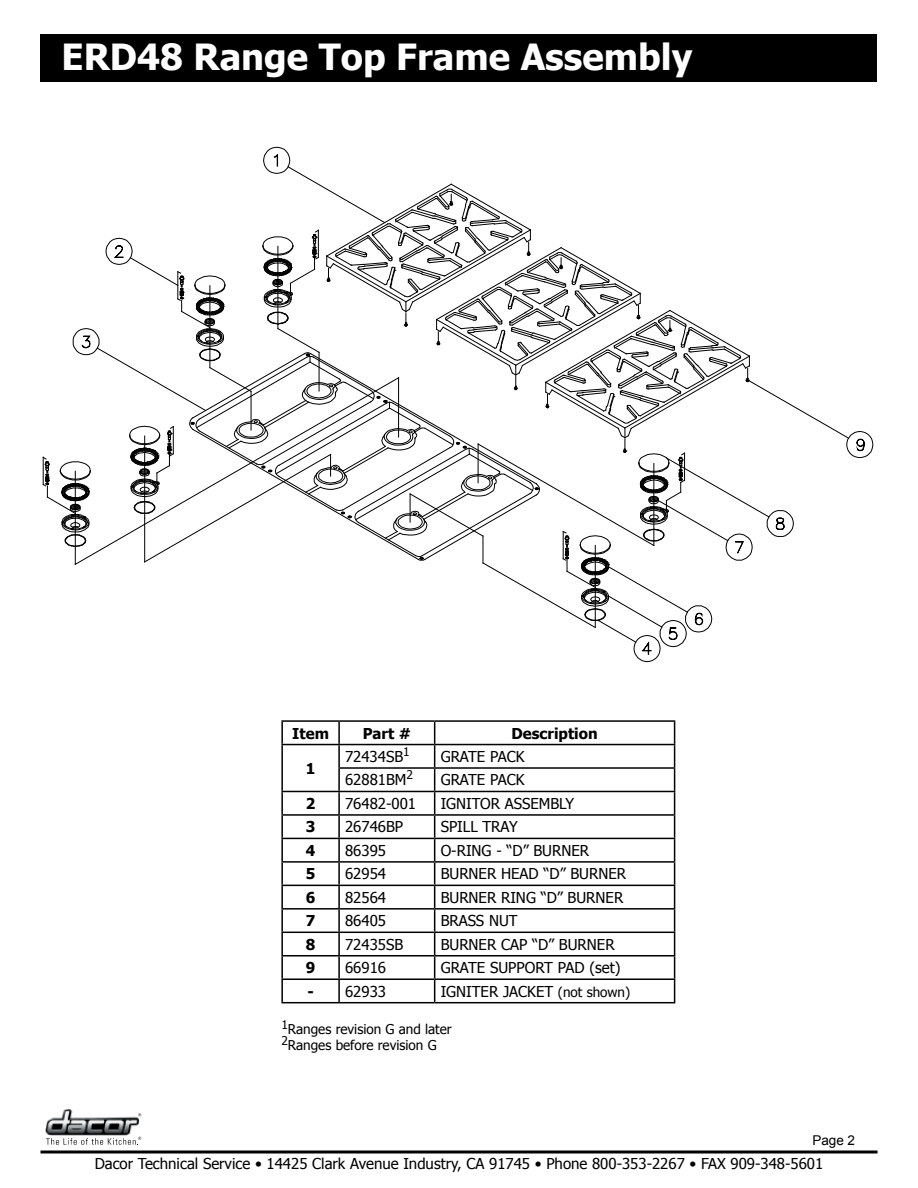
<style>
.page{position:relative;width:918px;height:1188px;background:#fff}
.page>*{position:absolute;margin:0;border:0;box-sizing:border-box;transform-origin:0 0}
.t1{font:700 36px "Tahoma";color:#fff}
.t2{font:15px "Tahoma";color:#000}
.t3{font:700 15px "Tahoma";color:#000}
.t4{font:13.5px/16.2px "Tahoma";color:#000}
.t5{font:13.5px "Arial";color:#000}
.s1{font-weight:700}
.s2{font-size:13.5px}
</style>
<div class="page">
<svg style="left:40px;top:1150px;width:838px;height:4px;background:#3f3f3f"></svg>
<img style="left:45px;top:1109px;width:94px;height:26px">
<svg style="left:46px;top:1137px;width:95px;height:8px"></svg>
<svg style="left:138px;top:1113px;width:3px;height:4px"></svg>
<div style="left:40px;top:34px;width:838px;height:48px;background:#000"></div>
<hr style="left:281px;top:720px;width:58px;height:2px;background:#000">
<hr style="left:281px;top:722px;width:2px;height:22px;background:#000">
<hr style="left:339px;top:720px;width:96px;height:2px;background:#000">
<hr style="left:338px;top:722px;width:2px;height:22px;background:#000">
<hr style="left:435px;top:720px;width:240px;height:2px;background:#000">
<hr style="left:281px;top:744px;width:58px;height:1px;background:#000">
<hr style="left:281px;top:745px;width:2px;height:23px;background:#000">
<hr style="left:339px;top:744px;width:96px;height:1px;background:#000">
<hr style="left:338px;top:745px;width:2px;height:22px;background:#000">
<hr style="left:435px;top:744px;width:240px;height:1px;background:#000">
<hr style="left:281px;top:768px;width:2px;height:23px;background:#000">
<hr style="left:338px;top:767px;width:97px;height:2px;background:#000">
<hr style="left:338px;top:769px;width:2px;height:22px;background:#000">
<hr style="left:435px;top:767px;width:240px;height:2px;background:#000">
<hr style="left:281px;top:791px;width:58px;height:1px;background:#000">
<hr style="left:281px;top:792px;width:2px;height:22px;background:#000">
<hr style="left:339px;top:791px;width:96px;height:1px;background:#000">
<hr style="left:338px;top:792px;width:2px;height:22px;background:#000">
<hr style="left:435px;top:791px;width:240px;height:1px;background:#000">
<hr style="left:281px;top:814px;width:58px;height:2px;background:#000">
<hr style="left:281px;top:816px;width:2px;height:22px;background:#000">
<hr style="left:339px;top:814px;width:96px;height:2px;background:#000">
<hr style="left:338px;top:816px;width:2px;height:22px;background:#000">
<hr style="left:435px;top:814px;width:240px;height:2px;background:#000">
<hr style="left:281px;top:838px;width:58px;height:1px;background:#000">
<hr style="left:281px;top:839px;width:2px;height:22px;background:#000">
<hr style="left:339px;top:838px;width:96px;height:1px;background:#000">
<hr style="left:338px;top:839px;width:2px;height:22px;background:#000">
<hr style="left:435px;top:838px;width:240px;height:1px;background:#000">
<hr style="left:281px;top:861px;width:58px;height:2px;background:#000">
<hr style="left:281px;top:863px;width:2px;height:22px;background:#000">
<hr style="left:339px;top:861px;width:96px;height:2px;background:#000">
<hr style="left:338px;top:863px;width:2px;height:22px;background:#000">
<hr style="left:435px;top:861px;width:240px;height:2px;background:#000">
<hr style="left:281px;top:885px;width:58px;height:1px;background:#000">
<hr style="left:281px;top:886px;width:2px;height:22px;background:#000">
<hr style="left:339px;top:885px;width:96px;height:1px;background:#000">
<hr style="left:338px;top:886px;width:2px;height:22px;background:#000">
<hr style="left:435px;top:885px;width:240px;height:1px;background:#000">
<hr style="left:281px;top:908px;width:58px;height:2px;background:#000">
<hr style="left:281px;top:910px;width:2px;height:22px;background:#000">
<hr style="left:339px;top:908px;width:96px;height:2px;background:#000">
<hr style="left:338px;top:910px;width:2px;height:22px;background:#000">
<hr style="left:435px;top:908px;width:240px;height:2px;background:#000">
<hr style="left:281px;top:932px;width:58px;height:1px;background:#000">
<hr style="left:281px;top:933px;width:2px;height:22px;background:#000">
<hr style="left:339px;top:932px;width:96px;height:1px;background:#000">
<hr style="left:338px;top:933px;width:2px;height:22px;background:#000">
<hr style="left:435px;top:932px;width:240px;height:1px;background:#000">
<hr style="left:281px;top:955px;width:58px;height:2px;background:#000">
<hr style="left:281px;top:957px;width:2px;height:21px;background:#000">
<hr style="left:339px;top:955px;width:96px;height:2px;background:#000">
<hr style="left:338px;top:957px;width:2px;height:21px;background:#000">
<hr style="left:435px;top:955px;width:240px;height:2px;background:#000">
<hr style="left:281px;top:978px;width:58px;height:2px;background:#000">
<hr style="left:281px;top:980px;width:2px;height:22px;background:#000">
<hr style="left:339px;top:978px;width:96px;height:2px;background:#000">
<hr style="left:338px;top:980px;width:2px;height:22px;background:#000">
<hr style="left:435px;top:978px;width:240px;height:2px;background:#000">
<svg style="left:434px;top:722px;width:1px;height:280px"></svg>
<svg style="left:674px;top:722px;width:1px;height:280px"></svg>
<hr style="left:281px;top:1002px;width:58px;height:1px;background:#000">
<hr style="left:339px;top:1002px;width:96px;height:1px;background:#000">
<hr style="left:435px;top:1002px;width:240px;height:1px;background:#000">
<svg style="left:42px;top:147px;width:832px;height:515px"></svg>
<h1 class="t1" style="left:62px;top:32px;width:632px">ERD48 Range Top Frame Assembly</h1>
<p class="t3" style="left:292px;top:723px;width:38px">Item</p>
<p class="t3" style="left:363px;top:723px;width:50px">Part #</p>
<p class="t3" style="left:512px;top:723px;width:87px">Description</p>
<p class="t3" style="left:306px;top:758px;width:11px">1</p>
<p class="t2" style="left:345px;top:747px;width:66px">72434SB<sup>1</sup></p>
<p class="t2" style="left:441px;top:747px;width:86px">GRATE PACK</p>
<p class="t2" style="left:345px;top:770px;width:69px">62881BM<sup>2</sup></p>
<p class="t2" style="left:441px;top:770px;width:86px">GRATE PACK</p>
<p class="t3" style="left:306px;top:793px;width:11px">2</p>
<p class="t2" style="left:345px;top:793px;width:72px">76482-001</p>
<p class="t2" style="left:441px;top:793px;width:135px">IGNITOR ASSEMBLY</p>
<p class="t3" style="left:306px;top:816px;width:11px">3</p>
<p class="t2" style="left:345px;top:817px;width:60px">26746BP</p>
<p class="t2" style="left:441px;top:817px;width:78px">SPILL TRAY</p>
<p class="t3" style="left:306px;top:840px;width:11px">4</p>
<p class="t2" style="left:345px;top:840px;width:42px">86395</p>
<p class="t2" style="left:441px;top:840px;width:150px">O-RING - “D” BURNER</p>
<p class="t3" style="left:306px;top:863px;width:11px">5</p>
<p class="t2" style="left:345px;top:864px;width:42px">62954</p>
<p class="t2" style="left:441px;top:864px;width:187px">BURNER HEAD “D” BURNER</p>
<p class="t3" style="left:306px;top:887px;width:11px">6</p>
<p class="t2" style="left:345px;top:887px;width:42px">82564</p>
<p class="t2" style="left:441px;top:887px;width:184px">BURNER RING “D” BURNER</p>
<p class="t3" style="left:306px;top:910px;width:11px">7</p>
<p class="t2" style="left:345px;top:911px;width:42px">86405</p>
<p class="t2" style="left:441px;top:911px;width:78px">BRASS NUT</p>
<p class="t3" style="left:306px;top:934px;width:11px">8</p>
<p class="t2" style="left:345px;top:934px;width:60px">72435SB</p>
<p class="t2" style="left:441px;top:934px;width:176px">BURNER CAP “D” BURNER</p>
<p class="t3" style="left:306px;top:957px;width:11px">9</p>
<p class="t2" style="left:345px;top:958px;width:42px">66916</p>
<p class="t2" style="left:441px;top:958px;width:181px">GRATE SUPPORT PAD (set)</p>
<p class="t2" style="left:307px;top:981px;width:80px"><span class="s1">-</span> 62933</p>
<p class="t2" style="left:441px;top:981px;width:191px">IGNITER JACKET <span class="s2">(not shown)</span></p>
<p class="t4" style="left:281px;top:1020px;width:172px"><sup>1</sup>Ranges revision G and later<br><sup>2</sup>Ranges before revision G</p>
<p class="t5" style="left:812px;top:1132px;width:44px">Page 2</p>
<p class="t2" style="left:95px;top:1154px;width:730px">Dacor Technical Service • 14425 Clark Avenue Industry, CA 91745 • Phone 800-353-2267 • FAX 909-348-5601</p>
</div>
